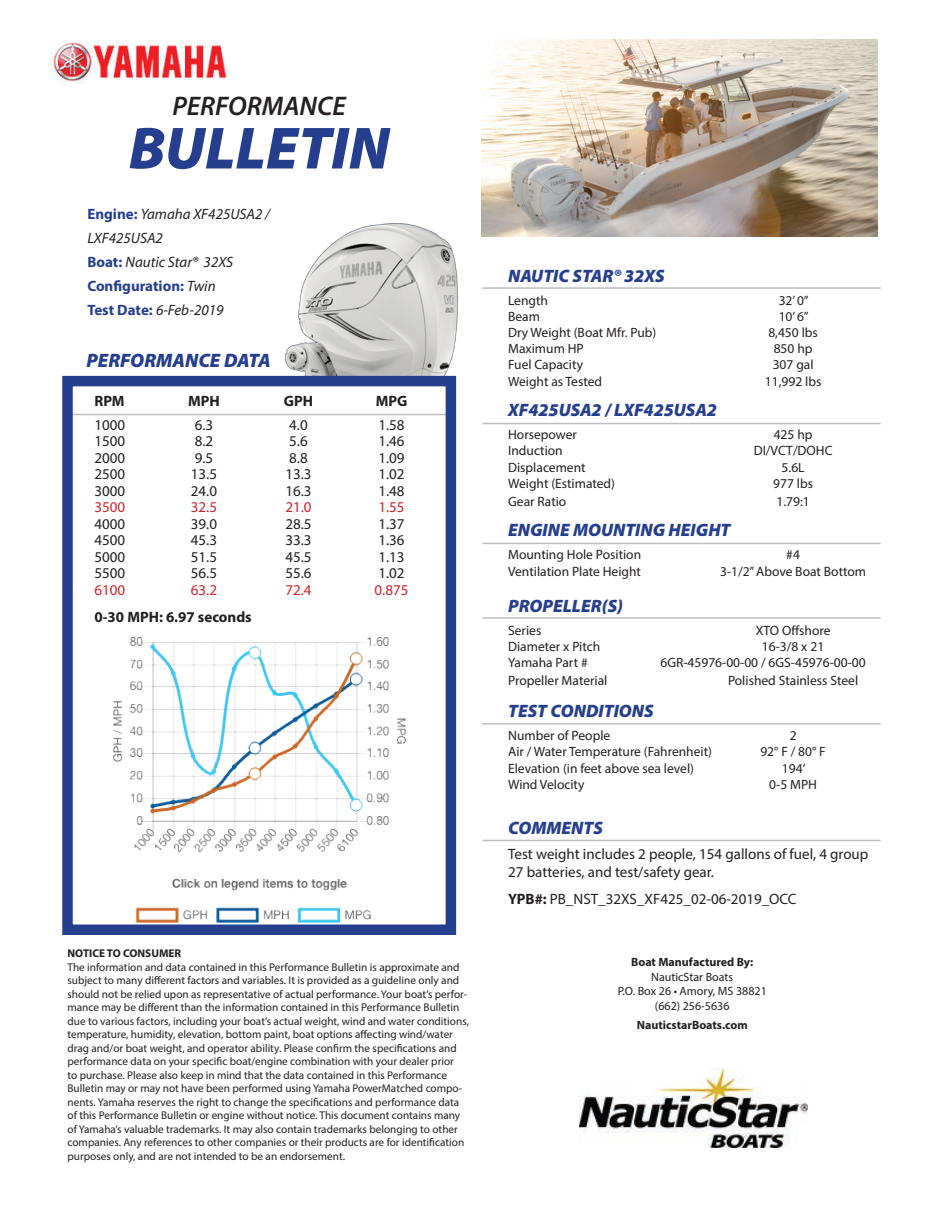
<style>
.page{position:relative;width:945px;height:1215px;background:#fff}
.page>*{position:absolute;margin:0;border:0;box-sizing:border-box;transform-origin:0 0}
.t1{font:italic 900 60px "Myriad Pro";color:#253f8e}
.t2{font:italic 600 27px "Myriad Pro";color:#231f20}
.t3{font:italic 900 19.5px "Myriad Pro";color:#253f8e}
.t4{font:italic 900 18px "Myriad Pro";color:#253f8e}
.t5{font:15px/18px "Myriad Pro";color:#231f20}
.t6{font:italic 15px/24px "Myriad Pro";color:#231f20}
.t7{font:15px "Myriad Pro";color:#d1232a}
.t8{font:700 15px "Myriad Pro";color:#231f20}
.t9{font:700 15px "Myriad Pro";color:#253f8e}
.t10{font:13.5px "Myriad Pro";color:#231f20}
.t11{font:12px "Myriad Pro";color:#231f20}
.t12{font:700 12px "Myriad Pro";color:#231f20}
.t13{font:11.25px/13.5px "Myriad Pro";color:#231f20}
.t14{font:700 11.25px "Myriad Pro";color:#231f20}
.s1{font-weight:700;font-style:normal;color:#253f8e}
.s2{font-weight:400;font-style:italic;color:#231f20}
.s3{font-weight:700}
</style>
<div class="page">
<img style="left:285px;top:223px;width:172px;height:152px">
<img style="left:579px;top:1069px;width:228px;height:79px">
<hr style="left:64px;top:414px;width:387px;height:1px;background:#bcbdc0">
<div style="left:62px;top:376px;width:394px;height:559px;border:10px solid #253f8e"></div>
<img style="left:50px;top:42px;width:179px;height:42px">
<hr style="left:482px;top:287px;width:399px;height:2px;background:#bcbdc0">
<hr style="left:482px;top:423px;width:399px;height:1px;background:#bcbdc0">
<hr style="left:482px;top:543px;width:399px;height:1px;background:#bcbdc0">
<hr style="left:482px;top:617px;width:399px;height:2px;background:#bcbdc0">
<hr style="left:482px;top:723px;width:399px;height:2px;background:#bcbdc0">
<hr style="left:482px;top:840px;width:399px;height:1px;background:#bcbdc0">
<img style="left:481px;top:39px;width:397px;height:197px">
<img style="left:113px;top:637px;width:293px;height:293px">
<p class="t2" style="left:172px;top:88px;width:175px">PERFORMANCE</p>
<p class="t1" style="left:129px;top:108px;width:262px">BULLETIN</p>
<p class="t6" style="left:87px;top:202px;width:184px"><span class="s1">Engine:</span> Yamaha XF425USA2 /<br>LXF425USA2</p>
<p class="t6" style="left:87px;top:250px;width:147px"><span class="s1">Boat:</span> Nautic Star® 32XS</p>
<p class="t9" style="left:87px;top:277px;width:130px">Configuration: <span class="s2">Twin</span></p>
<p class="t6" style="left:87px;top:298px;width:138px"><span class="s1">Test Date:</span> 6-Feb-2019</p>
<p class="t3" style="left:86px;top:348px;width:186px">PERFORMANCE DATA</p>
<p class="t8" style="left:94px;top:392px;width:32px">RPM</p>
<p class="t8" style="left:188px;top:392px;width:33px">MPH</p>
<p class="t8" style="left:284px;top:392px;width:31px">GPH</p>
<p class="t8" style="left:376px;top:392px;width:33px">MPG</p>
<p class="t5" style="left:94px;top:415px;width:32px">1000</p>
<p class="t5" style="left:195px;top:415px;width:20px">6.3</p>
<p class="t5" style="left:289px;top:415px;width:20px">4.0</p>
<p class="t5" style="left:378px;top:415px;width:28px">1.58</p>
<p class="t5" style="left:94px;top:432px;width:32px">1500</p>
<p class="t5" style="left:195px;top:432px;width:20px">8.2</p>
<p class="t5" style="left:289px;top:432px;width:20px">5.6</p>
<p class="t5" style="left:378px;top:432px;width:28px">1.46</p>
<p class="t5" style="left:94px;top:448px;width:32px">2000</p>
<p class="t5" style="left:195px;top:448px;width:20px">9.5</p>
<p class="t5" style="left:289px;top:448px;width:20px">8.8</p>
<p class="t5" style="left:378px;top:448px;width:28px">1.09</p>
<p class="t5" style="left:94px;top:465px;width:32px">2500</p>
<p class="t5" style="left:191px;top:465px;width:28px">13.5</p>
<p class="t5" style="left:285px;top:465px;width:28px">13.3</p>
<p class="t5" style="left:378px;top:465px;width:28px">1.02</p>
<p class="t5" style="left:94px;top:481px;width:32px">3000</p>
<p class="t5" style="left:191px;top:481px;width:28px">24.0</p>
<p class="t5" style="left:285px;top:481px;width:28px">16.3</p>
<p class="t5" style="left:378px;top:481px;width:28px">1.48</p>
<p class="t7" style="left:94px;top:498px;width:32px">3500</p>
<p class="t7" style="left:191px;top:498px;width:28px">32.5</p>
<p class="t7" style="left:285px;top:498px;width:28px">21.0</p>
<p class="t7" style="left:378px;top:498px;width:28px">1.55</p>
<p class="t5" style="left:94px;top:514px;width:32px">4000</p>
<p class="t5" style="left:191px;top:514px;width:28px">39.0</p>
<p class="t5" style="left:285px;top:514px;width:28px">28.5</p>
<p class="t5" style="left:378px;top:514px;width:28px">1.37</p>
<p class="t5" style="left:94px;top:531px;width:32px">4500</p>
<p class="t5" style="left:191px;top:531px;width:28px">45.3</p>
<p class="t5" style="left:285px;top:531px;width:28px">33.3</p>
<p class="t5" style="left:378px;top:531px;width:28px">1.36</p>
<p class="t5" style="left:94px;top:547px;width:32px">5000</p>
<p class="t5" style="left:191px;top:547px;width:28px">51.5</p>
<p class="t5" style="left:285px;top:547px;width:28px">45.5</p>
<p class="t5" style="left:378px;top:547px;width:28px">1.13</p>
<p class="t5" style="left:94px;top:564px;width:32px">5500</p>
<p class="t5" style="left:191px;top:564px;width:28px">56.5</p>
<p class="t5" style="left:285px;top:564px;width:28px">55.6</p>
<p class="t5" style="left:378px;top:564px;width:28px">1.02</p>
<p class="t7" style="left:94px;top:580px;width:32px">6100</p>
<p class="t7" style="left:191px;top:580px;width:28px">63.2</p>
<p class="t7" style="left:285px;top:580px;width:28px">72.4</p>
<p class="t7" style="left:375px;top:580px;width:35px">0.875</p>
<p class="t8" style="left:94px;top:607px;width:159px">0-30 MPH: 6.97 seconds</p>
<p class="t14" style="left:68px;top:946px;width:115px">NOTICE TO CONSUMER</p>
<p class="t13" style="left:68px;top:960px;width:403px">The information and data contained in this Performance Bulletin is approximate and subject to many different factors and variables. It is provided as a guideline only and should not be relied upon as representative of actual performance. Your boat’s perfor&shy;mance may be different than the information contained in this Performance Bulletin due to various factors, including your boat’s actual weight, wind and water conditions, temperature, humidity, elevation, bottom paint, boat options affecting wind/water drag and/or boat weight, and operator ability. Please confirm the specifications and performance data on your specific boat/engine combination with your dealer prior<br>to purchase. Please also keep in mind that the data contained in this Performance Bulletin may or may not have been performed using Yamaha PowerMatched compo&shy;nents. Yamaha reserves the right to change the specifications and performance data of this Performance Bulletin or engine without notice. This document contains many of Yamaha’s valuable trademarks. It may also contain trademarks belonging to other companies. Any references to other companies or their products are for identification purposes only, and are not intended to be an endorsement.</p>
<p class="t4" style="left:508px;top:264px;width:158px">NAUTIC STAR® 32XS</p>
<p class="t10" style="left:508px;top:292px;width:41px">Length</p>
<p class="t10" style="left:779px;top:292px;width:32px">32’ 0”</p>
<p class="t10" style="left:508px;top:308px;width:33px">Beam</p>
<p class="t10" style="left:779px;top:308px;width:32px">10’ 6”</p>
<p class="t10" style="left:508px;top:324px;width:150px">Dry Weight (Boat Mfr. Pub)</p>
<p class="t10" style="left:768px;top:324px;width:51px">8,450 lbs</p>
<p class="t10" style="left:508px;top:340px;width:77px">Maximum HP</p>
<p class="t10" style="left:774px;top:340px;width:40px">850 hp</p>
<p class="t10" style="left:508px;top:357px;width:76px">Fuel Capacity</p>
<p class="t10" style="left:773px;top:357px;width:42px">307 gal</p>
<p class="t10" style="left:508px;top:373px;width:95px">Weight as Tested</p>
<p class="t10" style="left:765px;top:373px;width:58px">11,992 lbs</p>
<p class="t4" style="left:508px;top:398px;width:210px">XF425USA2 / LXF425USA2</p>
<p class="t10" style="left:508px;top:426px;width:70px">Horsepower</p>
<p class="t10" style="left:774px;top:426px;width:40px">425 hp</p>
<p class="t10" style="left:508px;top:443px;width:56px">Induction</p>
<p class="t10" style="left:754px;top:443px;width:80px">DI/VCT/DOHC</p>
<p class="t10" style="left:508px;top:459px;width:79px">Displacement</p>
<p class="t10" style="left:782px;top:459px;width:25px">5.6L</p>
<p class="t10" style="left:508px;top:475px;width:108px">Weight (Estimated)</p>
<p class="t10" style="left:773px;top:475px;width:41px">977 lbs</p>
<p class="t10" style="left:508px;top:493px;width:60px">Gear Ratio</p>
<p class="t10" style="left:776px;top:493px;width:35px">1.79:1</p>
<p class="t4" style="left:508px;top:518px;width:224px">ENGINE MOUNTING HEIGHT</p>
<p class="t10" style="left:508px;top:546px;width:135px">Mounting Hole Position</p>
<p class="t10" style="left:786px;top:546px;width:15px">#4</p>
<p class="t10" style="left:508px;top:563px;width:134px">Ventilation Plate Height</p>
<p class="t10" style="left:720px;top:563px;width:148px">3-1/2” Above Boat Bottom</p>
<p class="t4" style="left:508px;top:594px;width:116px">PROPELLER(S)</p>
<p class="t10" style="left:508px;top:622px;width:35px">Series</p>
<p class="t10" style="left:756px;top:622px;width:76px">XTO Offshore</p>
<p class="t10" style="left:508px;top:638px;width:94px">Diameter x Pitch</p>
<p class="t10" style="left:762px;top:638px;width:64px">16-3/8 x 21</p>
<p class="t10" style="left:508px;top:654px;width:81px">Yamaha Part #</p>
<p class="t10" style="left:661px;top:654px;width:207px">6GR-45976-00-00 / 6GS-45976-00-00</p>
<p class="t10" style="left:508px;top:672px;width:101px">Propeller Material</p>
<p class="t10" style="left:728px;top:672px;width:132px">Polished Stainless Steel</p>
<p class="t4" style="left:508px;top:699px;width:147px">TEST CONDITIONS</p>
<p class="t10" style="left:508px;top:727px;width:104px">Number of People</p>
<p class="t10" style="left:790px;top:727px;width:8px">2</p>
<p class="t10" style="left:508px;top:744px;width:205px">Air / Water Temperature (Fahrenheit)</p>
<p class="t10" style="left:760px;top:744px;width:67px">92° F / 80° F</p>
<p class="t10" style="left:508px;top:760px;width:187px">Elevation (in feet above sea level)</p>
<p class="t10" style="left:782px;top:760px;width:25px">194’</p>
<p class="t10" style="left:508px;top:776px;width:78px">Wind Velocity</p>
<p class="t10" style="left:769px;top:776px;width:49px">0-5 MPH</p>
<p class="t4" style="left:508px;top:816px;width:96px">COMMENTS</p>
<p class="t5" style="left:508px;top:844px;width:362px">Test weight includes 2 people, 154 gallons of fuel, 4 group<br>27 batteries, and test/safety gear.</p>
<p class="t5" style="left:508px;top:889px;width:290px"><span class="s3">YPB#:</span> PB_NST_32XS_XF425_02-06-2019_OCC</p>
<p class="t12" style="left:631px;top:955px;width:124px">Boat Manufactured By:</p>
<p class="t11" style="left:651px;top:969px;width:84px">NauticStar Boats</p>
<p class="t11" style="left:618px;top:984px;width:151px">P.O. Box 26 • Amory, MS 38821</p>
<p class="t11" style="left:655px;top:998px;width:76px">(662) 256-5636</p>
<p class="t12" style="left:637px;top:1017px;width:112px">NauticstarBoats.com</p>
</div>
